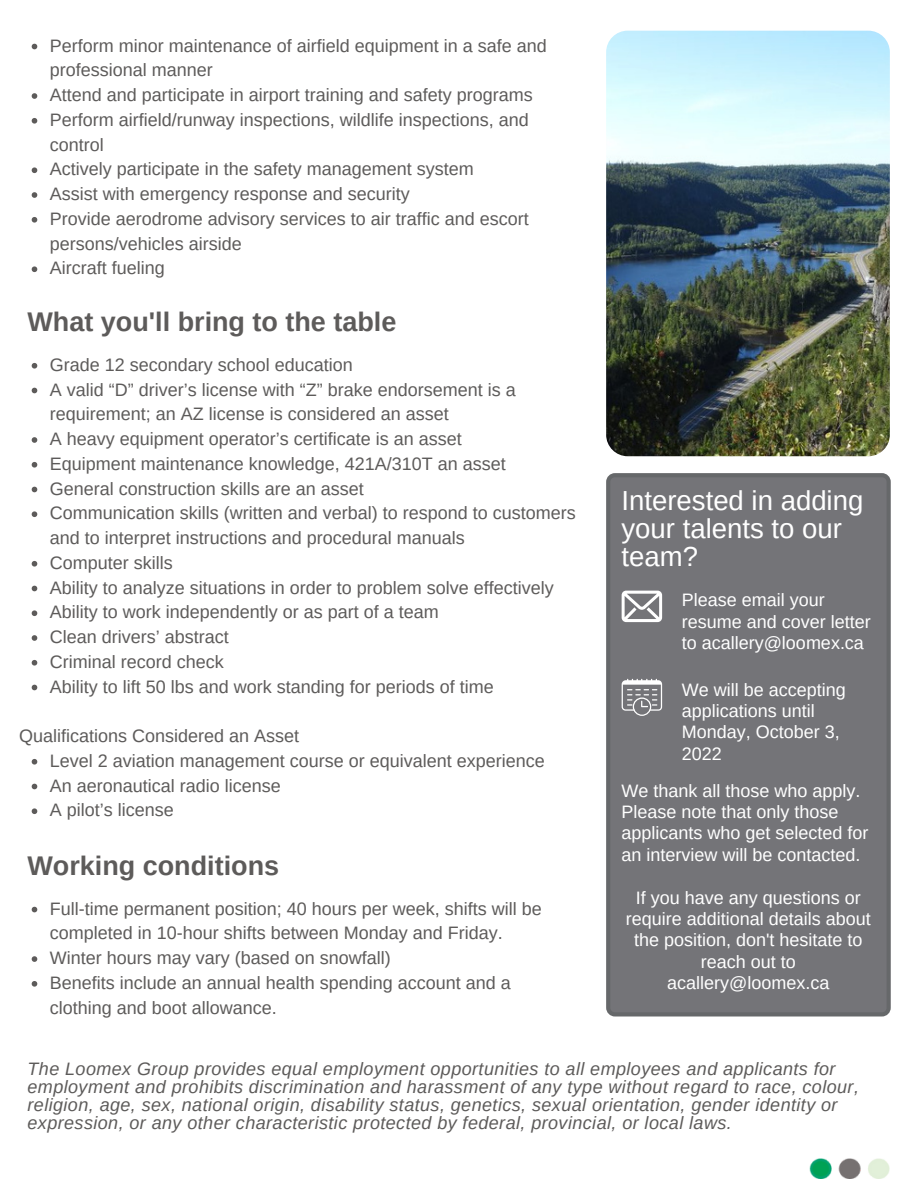
<style>
.page{position:relative;width:918px;height:1188px;background:#fff}
.page>*{position:absolute;margin:0;border:0;box-sizing:border-box;transform-origin:0 0}
.t1{font:27.6px/28.3px "Arimo";color:#fff}
.t2{font:700 27px "Arimo";color:#5d5b5a}
.t3{font:18px/24.8px "Arimo";color:#5d5b5a}
.t4{font:italic 18px/18px "Arimo";letter-spacing:.025em;color:#5d5b5a}
.t5{font:18px/21.3px "Arimo";color:#fff}
</style>
<div class="page">
<img style="left:810px;top:1158px;width:80px;height:21px">
<img style="left:606px;top:31px;width:284px;height:425px;border-radius:22px">
<div style="left:606px;top:473px;width:285px;height:543px;background:#747478"></div>
<svg style="left:622px;top:679px;width:40px;height:37px"></svg>
<svg style="left:622px;top:591px;width:40px;height:31px"></svg>
<svg style="left:32px;top:363px;width:5px;height:6px"></svg>
<svg style="left:32px;top:388px;width:5px;height:5px"></svg>
<svg style="left:32px;top:437px;width:5px;height:6px"></svg>
<svg style="left:32px;top:462px;width:5px;height:6px"></svg>
<svg style="left:32px;top:487px;width:5px;height:5px"></svg>
<svg style="left:32px;top:511px;width:5px;height:6px"></svg>
<svg style="left:32px;top:561px;width:5px;height:6px"></svg>
<svg style="left:32px;top:586px;width:5px;height:5px"></svg>
<svg style="left:32px;top:610px;width:5px;height:6px"></svg>
<svg style="left:32px;top:635px;width:5px;height:6px"></svg>
<svg style="left:32px;top:660px;width:5px;height:6px"></svg>
<svg style="left:32px;top:685px;width:5px;height:5px"></svg>
<svg style="left:32px;top:759px;width:5px;height:6px"></svg>
<svg style="left:32px;top:784px;width:5px;height:5px"></svg>
<svg style="left:32px;top:808px;width:5px;height:6px"></svg>
<svg style="left:32px;top:44px;width:5px;height:5px"></svg>
<svg style="left:32px;top:93px;width:5px;height:6px"></svg>
<svg style="left:32px;top:118px;width:5px;height:6px"></svg>
<svg style="left:32px;top:167px;width:5px;height:6px"></svg>
<svg style="left:32px;top:192px;width:5px;height:6px"></svg>
<svg style="left:32px;top:217px;width:5px;height:6px"></svg>
<svg style="left:32px;top:266px;width:5px;height:6px"></svg>
<svg style="left:32px;top:907px;width:5px;height:5px"></svg>
<svg style="left:32px;top:956px;width:5px;height:6px"></svg>
<svg style="left:32px;top:981px;width:5px;height:6px"></svg>
<p class="t3" style="left:50px;top:33px;width:498px">Perform minor maintenance of airfield equipment in a safe and professional manner<br>Attend and participate in airport training and safety programs Perform airfield/runway inspections, wildlife inspections, and control<br>Actively participate in the safety management system<br>Assist with emergency response and security<br>Provide aerodrome advisory services to air traffic and escort persons/vehicles airside<br>Aircraft fueling</p>
<h2 class="t2" style="left:28px;top:307px;width:370px">What you'll bring to the table</h2>
<p class="t3" style="left:50px;top:352px;width:527px">Grade 12 secondary school education<br>A valid “D” driver’s license with “Z” brake endorsement is a requirement; an AZ license is considered an asset<br>A heavy equipment operator’s certificate is an asset<br>Equipment maintenance knowledge, 421A/310T an asset<br>General construction skills are an asset<br>Communication skills (written and verbal) to respond to customers and to interpret instructions and procedural manuals<br>Computer skills<br>Ability to analyze situations in order to problem solve effectively Ability to work independently or as part of a team<br>Clean drivers’ abstract<br>Criminal record check<br>Ability to lift 50 lbs and work standing for periods of time</p>
<p class="t3" style="left:19px;top:723px;width:281px">Qualifications Considered an Asset</p>
<p class="t3" style="left:50px;top:748px;width:497px">Level 2 aviation management course or equivalent experience<br>An aeronautical radio license<br>A pilot’s license</p>
<h2 class="t2" style="left:28px;top:851px;width:253px">Working conditions</h2>
<p class="t3" style="left:50px;top:896px;width:493px">Full-time permanent position; 40 hours per week, shifts will be completed in 10-hour shifts between Monday and Friday.<br>Winter hours may vary (based on snowfall)<br>Benefits include an annual health spending account and a clothing and boot allowance.</p>
<h1 class="t1" style="left:622px;top:486px;width:243px">Interested in adding your talents to our team?</h1>
<p class="t5" style="left:682px;top:589px;width:190px">Please email your resume and cover letter to acallery@loomex.ca</p>
<p class="t5" style="left:682px;top:679px;width:165px">We will be accepting applications until<br>Monday, October 3,<br>2022</p>
<p class="t5" style="left:622px;top:780px;width:248px">We thank all those who apply.<br>Please note that only those applicants who get selected for an interview will be contacted.</p>
<p class="t5" style="left:626px;top:887px;width:247px;text-align:center">If you have any questions or require additional details about the position, don't hesitate to reach out to acallery@loomex.ca</p>
<p class="t4" style="left:28px;top:1060px;width:833px">The Loomex Group provides equal employment opportunities to all employees and applicants for employment and prohibits discrimination and harassment of any type without regard to race, colour, religion, age, sex, national origin, disability status, genetics, sexual orientation, gender identity or expression, or any other characteristic protected by federal, provincial, or local laws.</p>
</div>
